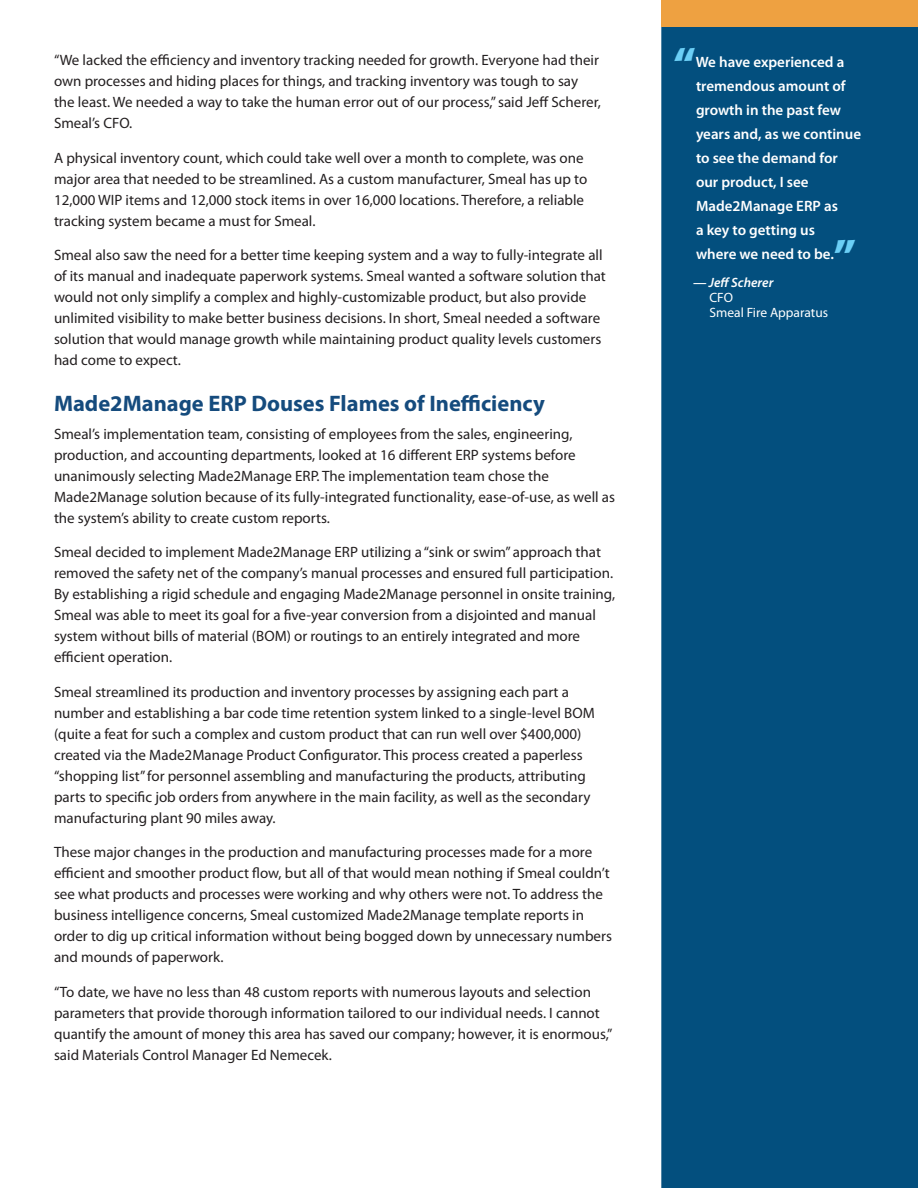
<style>
.page{position:relative;width:918px;height:1188px;background:#fff}
.page>*{position:absolute;margin:0;border:0;box-sizing:border-box;transform-origin:0 0}
.Side_Bar_Text__Quote{font:900 45px "Myriad Pro";color:#6bcff6}
.SUBHEAD1{font:700 22.5px "Myriad Pro";color:#154b7d}
.BODY{font:15px/21px "Myriad Pro";color:#231f20}
.Side_Bar_Text__Quote-2{font:600 15px/24px "Myriad Pro";color:#fff}
.Side_Bar_Quote_Attib{font:13.5px "Myriad Pro";color:#fff}
.Side_Bar_Quote_Autho{font:italic 600 13.5px "Myriad Pro";color:#fff}
</style>
<div class="page">
<div style="left:661px;top:27px;width:257px;height:1161px;background:#034f7e"></div>
<div style="left:661px;top:0;width:257px;height:27px;background:#eea141"></div>
<p class="BODY" style="left:54px;top:49px;width:548px">“We lacked the efficiency and inventory tracking needed for growth. Everyone had their own processes and hiding places for things, and tracking inventory was tough to say the least. We needed a way to take the human error out of our process,”said Jeff Scherer, Smeal’s CFO.</p>
<p class="BODY" style="left:54px;top:147px;width:535px">A physical inventory count, which could take well over a month to complete, was one major area that needed to be streamlined. As a custom manufacturer, Smeal has up to 12,000 WIP items and 12,000 stock items in over 16,000 locations. Therefore, a reliable tracking system became a must for Smeal.</p>
<p class="BODY" style="left:54px;top:244px;width:553px">Smeal also saw the need for a better time keeping system and a way to fully-integrate all of its manual and inadequate paperwork systems. Smeal wanted a software solution that would not only simplify a complex and highly-customizable product, but also provide unlimited visibility to make better business decisions. In short, Smeal needed a software solution that would manage growth while maintaining product quality levels customers had come to expect.</p>
<p class="SUBHEAD1" style="left:54px;top:389px;width:492px">Made2Manage ERP Douses Flames of Inefficiency</p>
<p class="BODY" style="left:54px;top:423px;width:563px">Smeal’s implementation team, consisting of employees from the sales, engineering, production, and accounting departments, looked at 16 different ERP systems before unanimously selecting Made2Manage ERP. The implementation team chose the Made2Manage solution because of its fully-integrated functionality, ease-of-use, as well as the system’s ability to create custom reports.</p>
<p class="BODY" style="left:54px;top:541px;width:563px">Smeal decided to implement Made2Manage ERP utilizing a “sink or swim” approach that removed the safety net of the company’s manual processes and ensured full participation.<br>By establishing a rigid schedule and engaging Made2Manage personnel in onsite training, Smeal was able to meet its goal for a five-year conversion from a disjointed and manual system without bills of material (BOM) or routings to an entirely integrated and more efficient operation.</p>
<p class="BODY" style="left:54px;top:681px;width:542px">Smeal streamlined its production and inventory processes by assigning each part a number and establishing a bar code time retention system linked to a single-level BOM (quite a feat for such a complex and custom product that can run well over $400,000) created via the Made2Manage Product Configurator. This process created a paperless “shopping list”for personnel assembling and manufacturing the products, attributing parts to specific job orders from anywhere in the main facility, as well as the secondary manufacturing plant 90 miles away.</p>
<p class="BODY" style="left:54px;top:841px;width:559px">These major changes in the production and manufacturing processes made for a more efficient and smoother product flow, but all of that would mean nothing if Smeal couldn’t see what products and processes were working and why others were not. To address the business intelligence concerns, Smeal customized Made2Manage template reports in order to dig up critical information without being bogged down by unnecessary numbers and mounds of paperwork.</p>
<p class="BODY" style="left:54px;top:981px;width:560px">“To date, we have no less than 48 custom reports with numerous layouts and selection parameters that provide thorough information tailored to our individual needs. I cannot quantify the amount of money this area has saved our company; however, it is enormous,” said Materials Control Manager Ed Nemecek.</p>
<p class="Side_Bar_Text__Quote" style="left:674px;top:38px;width:24px">“</p>
<p class="Side_Bar_Text__Quote-2" style="left:696px;top:49px;width:167px">We have experienced a tremendous amount of growth in the past few years and, as we continue to see the demand for our product, I see<br>Made2Manage ERP as<br>a key to getting us<br>where we need to be.</p>
<p class="Side_Bar_Text__Quote" style="left:834px;top:230px;width:24px">”</p>
<p class="Side_Bar_Quote_Autho" style="left:693px;top:274px;width:82px">— Jeff Scherer</p>
<p class="Side_Bar_Quote_Attib" style="left:710px;top:289px;width:25px">CFO</p>
<p class="Side_Bar_Quote_Attib" style="left:710px;top:304px;width:120px">Smeal Fire Apparatus</p>
</div>
